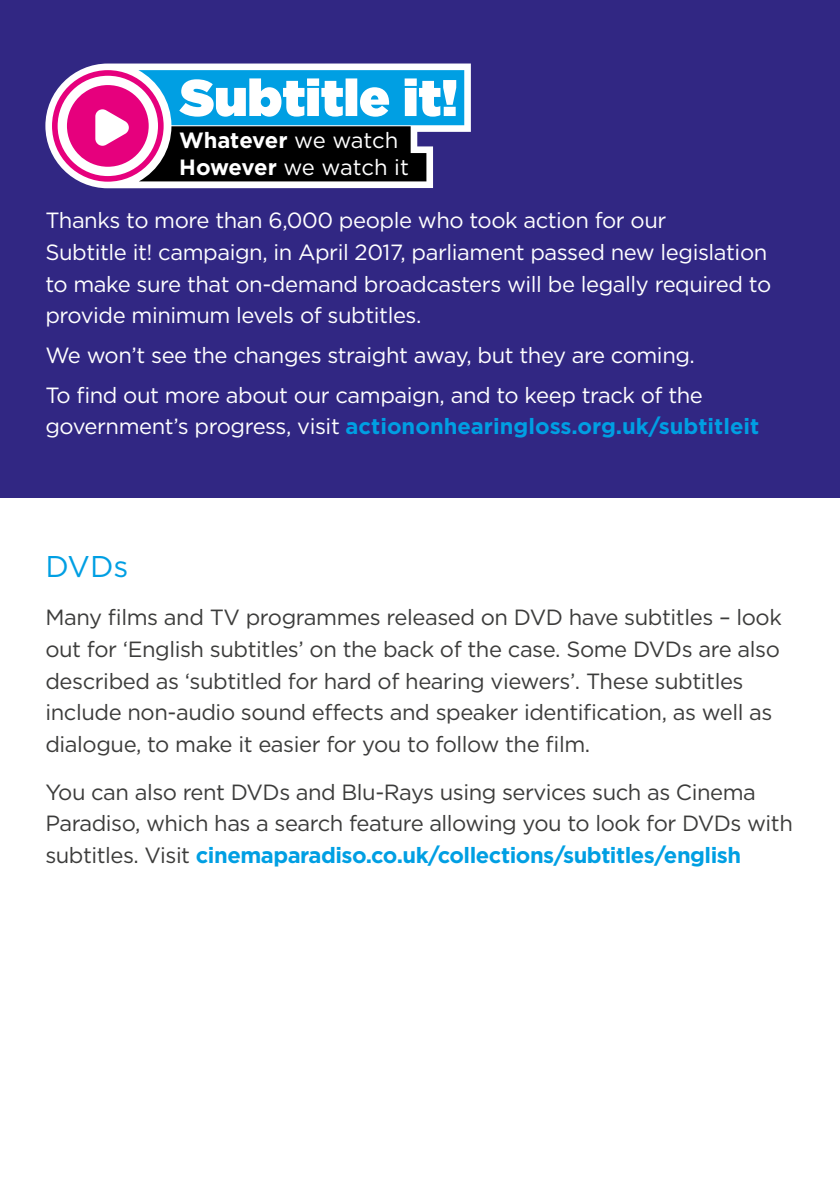
<style>
.page{position:relative;width:840px;height:1191px;background:#fff}
.page>*{position:absolute;margin:0;border:0;box-sizing:border-box;transform-origin:0 0}
.t1{font:900 51.4px "Gotham";color:#fff}
.t2{font:30px "Gotham";color:#009fe3}
.t3{font:22px/31.8px "Gotham";letter-spacing:-.02em;color:#3c3c3b}
.t4{font:22px/31.8px "Gotham";letter-spacing:-.02em;color:#fff}
.t5{font:700 22px "Gotham";color:#009fe3}
.s1{font-weight:700}
.s2{font-weight:400;color:#fff}
.s3{font-weight:700;color:#009fe3}
</style>
<div class="page">
<div style="left:0;top:0;width:839px;height:498px;background:#312783"></div>
<svg style="left:45px;top:63px;width:425px;height:125px;fill:#fff"></svg>
<svg style="left:52px;top:70px;width:412px;height:112px;background:#465f8e"></svg>
<h1 class="t1" style="left:180px;top:61px;width:279px">Subtitle it!</h1>
<p class="t4" style="left:179px;top:126px;width:231px;line-height:26.6px"><span class="s1">Whatever</span> we watch<br><span class="s1">However</span> we watch it</p>
<p class="t4" style="left:45px;top:204px;width:727px">Thanks to more than 6,000 people who took action for our<br>Subtitle it! campaign, in April 2017, parliament passed new legislation to make sure that on-demand broadcasters will be legally required to provide minimum levels of subtitles.</p>
<p class="t4" style="left:45px;top:335px;width:658px;line-height:39.6px">We won’t see the changes straight away, but they are coming.<br>To find out more about our campaign, and to keep track of the</p>
<p class="t5" style="left:45px;top:412px;width:715px"><span class="s2">government’s progress, visit</span> actiononhearingloss.org.uk/subtitleit</p>
<h2 class="t2" style="left:45px;top:547px;width:85px">DVDs</h2>
<p class="t3" style="left:45px;top:601px;width:737px">Many films and TV programmes released on DVD have subtitles – look out for ‘English subtitles’ on the back of the case. Some DVDs are also described as ‘subtitled for hard of hearing viewers’. These subtitles include non-audio sound effects and speaker identification, as well as dialogue, to make it easier for you to follow the film.</p>
<p class="t3" style="left:45px;top:775px;width:748px">You can also rent DVDs and Blu-Rays using services such as Cinema<br>Paradiso, which has a search feature allowing you to look for DVDs with subtitles. Visit <span class="s3">cinemaparadiso.co.uk/collections/subtitles/english</span></p>
</div>
